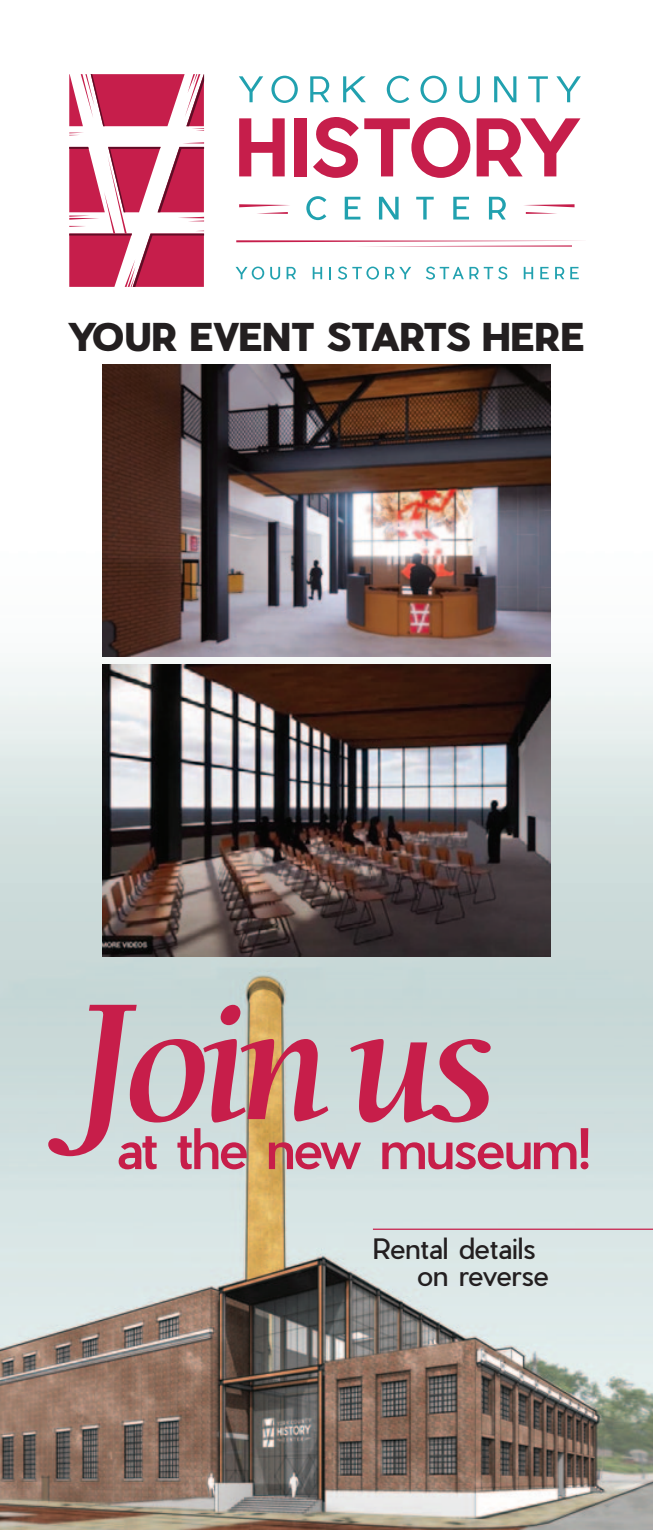
<style>
.page{position:relative;width:653px;height:1530px;background:#fff}
.page>*{position:absolute;margin:0;border:0;box-sizing:border-box;transform-origin:0 0}
.t1{font:italic 700 180px "Berkeley";letter-spacing:-.065em;color:#c71e4a}
.t2{font:500 52.5px "Pier Sans";letter-spacing:-.025em;color:#c71e4a}
.t3{font:900 37.5px "Pier Sans";letter-spacing:-.01em;color:#231f20}
.t4{font:27.5px/27.5px "Pier Sans";color:#231f20}
</style>
<div class="page">
<img style="left:0;top:423px;width:652px;height:1107px">
<svg style="left:69px;top:74px;width:135px;height:62px"></svg>
<svg style="left:69px;top:142px;width:135px;height:145px"></svg>
<svg style="left:239px;top:76px;width:24px;height:26px"></svg>
<svg style="left:271px;top:76px;width:27px;height:27px"></svg>
<svg style="left:310px;top:76px;width:19px;height:26px"></svg>
<svg style="left:343px;top:76px;width:23px;height:26px"></svg>
<svg style="left:386px;top:76px;width:23px;height:27px"></svg>
<svg style="left:420px;top:76px;width:26px;height:27px"></svg>
<svg style="left:459px;top:76px;width:21px;height:27px"></svg>
<svg style="left:494px;top:76px;width:22px;height:26px"></svg>
<svg style="left:528px;top:76px;width:19px;height:26px"></svg>
<svg style="left:556px;top:76px;width:24px;height:26px"></svg>
<svg style="left:239px;top:118px;width:45px;height:58px"></svg>
<div style="left:294px;top:118px;width:12px;height:58px;background:#c61e4b"></div>
<svg style="left:313px;top:117px;width:157px;height:61px"></svg>
<svg style="left:476px;top:118px;width:104px;height:58px"></svg>
<svg style="left:306px;top:196px;width:20px;height:24px"></svg>
<svg style="left:344px;top:197px;width:16px;height:23px"></svg>
<svg style="left:379px;top:197px;width:19px;height:23px"></svg>
<svg style="left:416px;top:197px;width:17px;height:23px"></svg>
<svg style="left:453px;top:197px;width:16px;height:23px"></svg>
<svg style="left:489px;top:197px;width:16px;height:23px"></svg>
<svg style="left:239px;top:204px;width:51px;height:10px"></svg>
<svg style="left:524px;top:204px;width:50px;height:10px"></svg>
<svg style="left:235px;top:267px;width:29px;height:13px"></svg>
<svg style="left:270px;top:267px;width:10px;height:13px"></svg>
<svg style="left:286px;top:267px;width:10px;height:12px"></svg>
<svg style="left:312px;top:267px;width:10px;height:12px"></svg>
<svg style="left:329px;top:267px;width:2px;height:12px"></svg>
<svg style="left:338px;top:267px;width:41px;height:13px"></svg>
<svg style="left:385px;top:267px;width:26px;height:12px"></svg>
<svg style="left:426px;top:267px;width:37px;height:13px"></svg>
<svg style="left:469px;top:267px;width:38px;height:13px"></svg>
<svg style="left:523px;top:267px;width:10px;height:12px"></svg>
<svg style="left:540px;top:267px;width:8px;height:12px"></svg>
<svg style="left:555px;top:267px;width:9px;height:12px"></svg>
<svg style="left:570px;top:267px;width:8px;height:12px"></svg>
<svg style="left:236px;top:240px;width:346px;height:7px"></svg>
<img style="left:103px;top:364px;width:447px;height:293px">
<img style="left:103px;top:664px;width:447px;height:293px">
<hr style="left:373px;top:1229px;width:279px;height:1px;background:#c71e4a">
<p class="t3" style="left:68px;top:316px;width:518px">YOUR EVENT STARTS HERE</p>
<p class="t1" style="left:75px;top:992px;width:422px">Joinus</p>
<p class="t2" style="left:116px;top:1128px;width:477px">at the new museum!</p>
<p class="t4" style="left:417px;top:1237px;width:133px;text-indent:-44px">Rental details on reverse</p>
</div>
